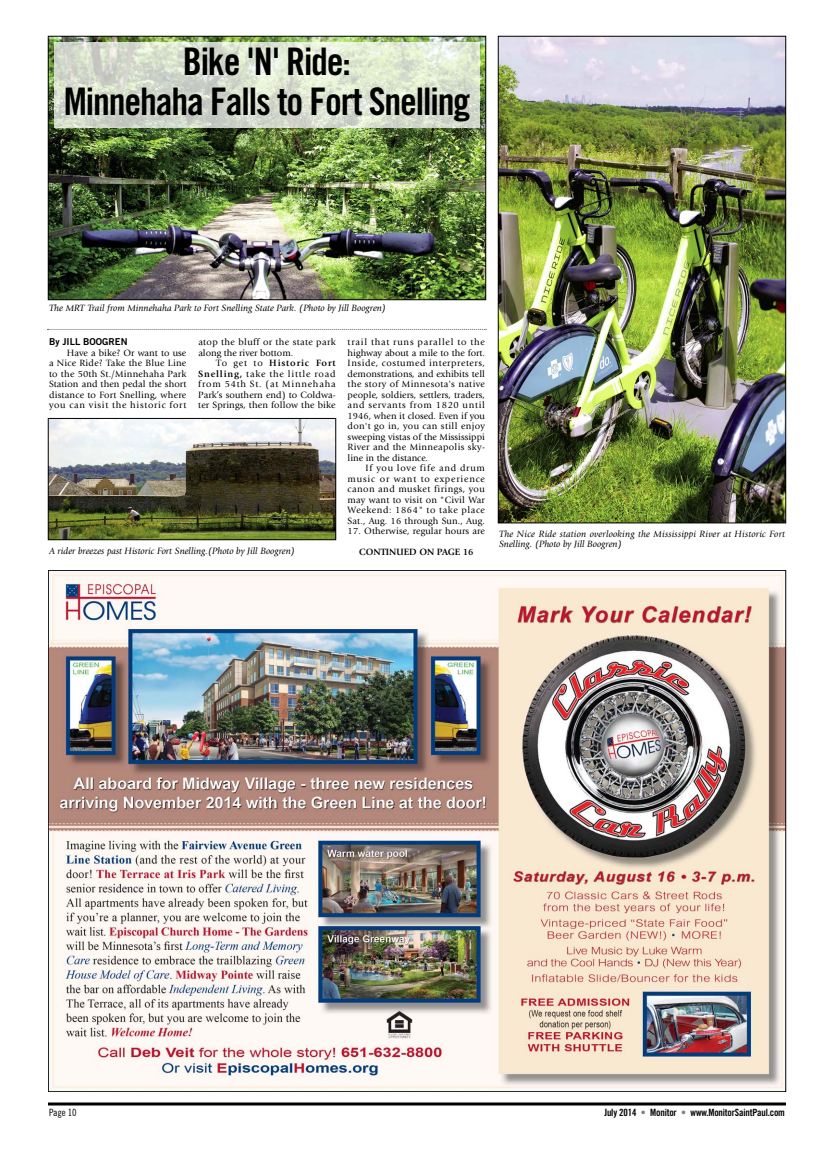
<style>
.page{position:relative;width:828px;height:1152px;background:#fff}
.page>*{position:absolute;margin:0;border:0;box-sizing:border-box;transform-origin:0 0}
.t1{font:38px/40px "Trade Gothic Bold Cond Twenty";letter-spacing:-.03em;color:#000;text-align:center}
.t2{font:10px "Trade Gothic Bold Cond Twenty";letter-spacing:-.02em;color:#000}
.t3{font:10px "Trade Gothic Cond Eighteen";letter-spacing:-.02em;color:#000}
.t4{font:9.5px/10.5px "Giovanni";letter-spacing:.015em;color:#000;text-align:justify}
.t5{font:italic 9.5px "Giovanni";color:#000}
.t6{font:italic 9.5px/10.5px "Giovanni";letter-spacing:.02em;color:#000}
.t7{font:9.5px/10.5px "Giovanni";letter-spacing:.04em;color:#000}
.t8{font:700 9.5px "Giovanni";color:#000}
.t9{font:9.5px "Trade Gothic Bold Two";color:#000}
.s1{font-weight:700}
.s2{color:#808080}
</style>
<div class="page">
<svg style="left:48px;top:1102px;width:738px;height:4px;background:#3f3f3f"></svg>
<img style="left:50px;top:572px;width:734px;height:518px">
<img style="left:50px;top:38px;width:434px;height:260px">
<div style="left:48px;top:36px;width:438px;height:264px;border:1px solid #000"></div>
<img style="left:50px;top:420px;width:284px;height:118px">
<div style="left:48px;top:418px;width:288px;height:122px;border:1px solid #000"></div>
<img style="left:500px;top:38px;width:284px;height:483px">
<div style="left:498px;top:36px;width:288px;height:487px;border:1px solid #000"></div>
<img style="left:54px;top:42px;width:426px;height:85px">
<svg style="left:48px;top:329px;width:439px;height:1px"></svg>
<h1 class="t1" style="left:64px;top:45px;width:408px">Bike 'N' Ride:<br>Minnehaha Falls to Fort Snelling</h1>
<p class="t5" style="left:49px;top:305px;width:339px">The MRT Trail from Minnehaha Park to Fort Snelling State Park. (Photo by Jill Boogren)</p>
<p class="t9" style="left:49px;top:339px;width:80px">By JILL BOOGREN</p>
<p class="t4" style="left:49px;top:348px;width:139px;text-indent:18px">Have a bike? Or want to use a Nice Ride? Take the Blue Line to the 50th St./Minnehaha Park Station and then pedal the short distance to Fort Snelling, where you can visit the historic fort</p>
<p class="t7" style="left:198px;top:338px;width:139px">atop the bluff or the state park along the river bottom.</p>
<p class="t4" style="left:198px;top:359px;width:139px;text-indent:18px">To get to <span class="s1">Historic Fort Snelling,</span> take the little road from 54th St. (at Minnehaha Park’s southern end) to Coldwa&shy;ter Springs, then follow the bike</p>
<p class="t5" style="left:49px;top:547px;width:247px">A rider breezes past Historic Fort Snelling.(Photo by Jill Boogren)</p>
<p class="t4" style="left:348px;top:338px;width:139px">trail that runs parallel to the highway about a mile to the fort.<br>Inside, costumed interpreters, demonstrations, and exhibits tell the story of Minnesota's native people, soldiers, settlers, traders, and servants from 1820 until 1946, when it closed. Even if you don't go in, you can still enjoy sweeping vistas of the Mississippi River and the Minneapolis sky&shy;line in the distance.</p>
<p class="t4" style="left:348px;top:464px;width:139px;text-indent:18px">If you love fife and drum music or want to experience canon and musket firings, you may want to visit on "Civil War Weekend: 1864" to take place Sat., Aug. 16 through Sun., Aug.</p>
<p class="t4" style="left:348px;top:527px;width:139px">17. Otherwise, regular hours are</p>
<p class="t8" style="left:359px;top:549px;width:116px">CONTINUED ON PAGE 16</p>
<p class="t6" style="left:499px;top:529px;width:288px">The Nice Ride station overlooking the Mississippi River at Historic Fort<br>Snelling. (Photo by Jill Boogren)</p>
<p class="t3" style="left:49px;top:1109px;width:29px">Page 10</p>
<p class="t2" style="left:604px;top:1109px;width:182px">July 2014 <span class="s2">•</span> Monitor <span class="s2">•</span> www.MonitorSaintPaul.com</p>
</div>
